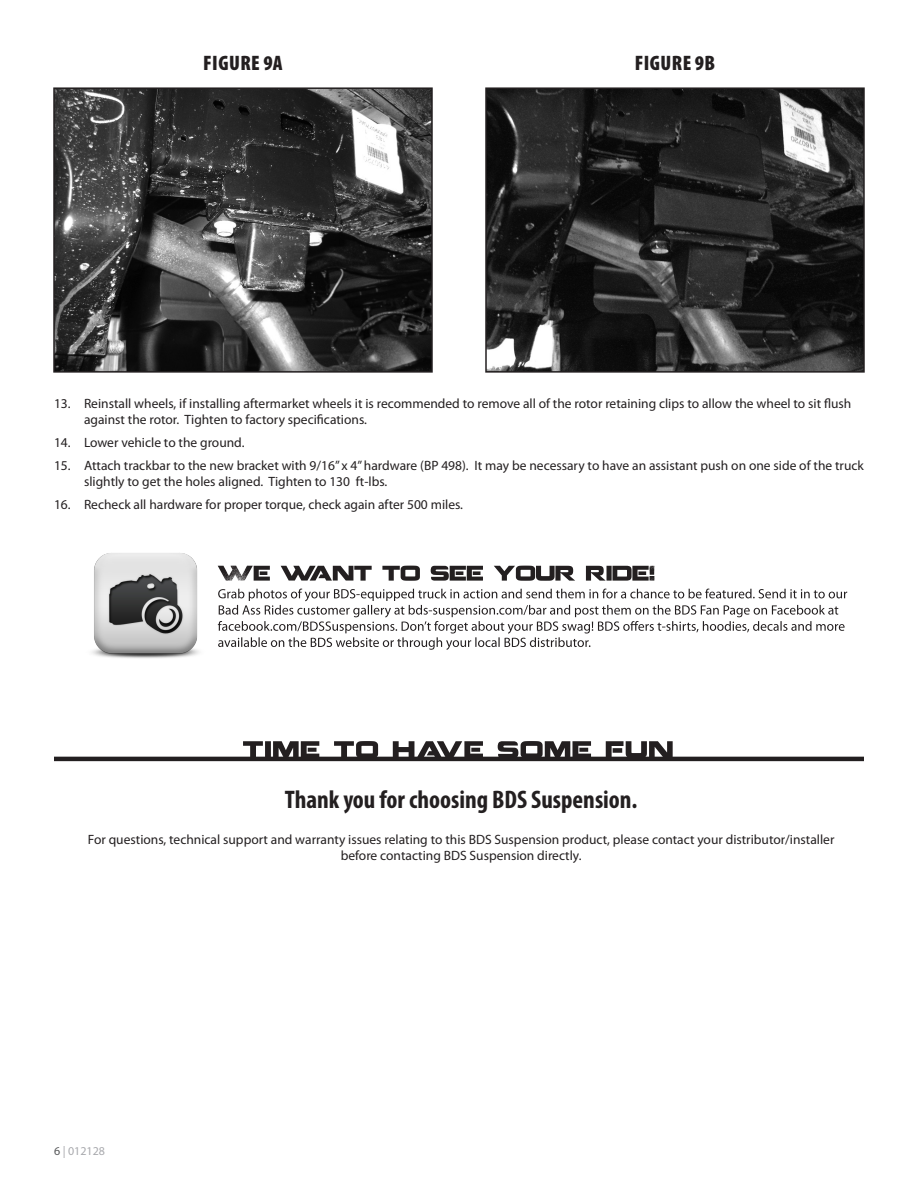
<style>
.page{position:relative;width:918px;height:1188px;background:#fff}
.page>*{position:absolute;margin:0;border:0;box-sizing:border-box;transform-origin:0 0}
.t1{font:700 condensed 25.5px "Myriad Pro";color:#231f20}
.t2{font:900 condensed 21px "Myriad Pro";letter-spacing:.02em;color:#231f20}
.t3{font:13.5px/16.2px "Myriad Pro";color:#231f20}
.t4{font:12px "Myriad Pro";color:#a8a9ad}
.s1{color:#57585a}
</style>
<div class="page">
<img style="left:56px;top:90px;width:374px;height:280px">
<div style="left:53px;top:87px;width:380px;height:286px;border:2px solid #231f20"></div>
<img style="left:488px;top:90px;width:374px;height:280px">
<div style="left:485px;top:87px;width:380px;height:286px;border:2px solid #231f20"></div>
<img style="left:92px;top:553px;width:129px;height:105px">
<svg style="left:218px;top:589px;width:629px;height:61px"></svg>
<svg style="left:218px;top:566px;width:436px;height:15px"></svg>
<svg style="left:243px;top:741px;width:430px;height:16px"></svg>
<hr style="left:54px;top:757px;width:810px;height:4px;background:#231f20">
<p class="t2" style="left:203px;top:51px;width:81px">FIGURE 9A</p>
<p class="t2" style="left:635px;top:51px;width:82px">FIGURE 9B</p>
<p class="t3" style="left:84px;top:395px;width:769px;text-indent:-30px">13. Reinstall wheels, if installing aftermarket wheels it is recommended to remove all of the rotor retaining clips to allow the wheel to sit flush against the rotor. Tighten to factory specifications.</p>
<p class="t3" style="left:54px;top:434px;width:192px">14. Lower vehicle to the ground.</p>
<p class="t3" style="left:84px;top:457px;width:781px;text-indent:-30px">15. Attach trackbar to the new bracket with 9/16” x 4” hardware (BP 498). It may be necessary to have an assistant push on one side of the truck slightly to get the holes aligned. Tighten to 130 ft-lbs.</p>
<p class="t3" style="left:54px;top:496px;width:411px">16. Recheck all hardware for proper torque, check again after 500 miles.</p>
<p class="t1" style="left:285px;top:783px;width:354px">Thank you for choosing BDS Suspension.</p>
<p class="t3" style="left:88px;top:831px;width:748px;text-align:center">For questions, technical support and warranty issues relating to this BDS Suspension product, please contact your distributor/installer before contacting BDS Suspension directly.</p>
<p class="t4" style="left:54px;top:1143px;width:53px"><span class="s1">6</span> | 012128</p>
</div>
